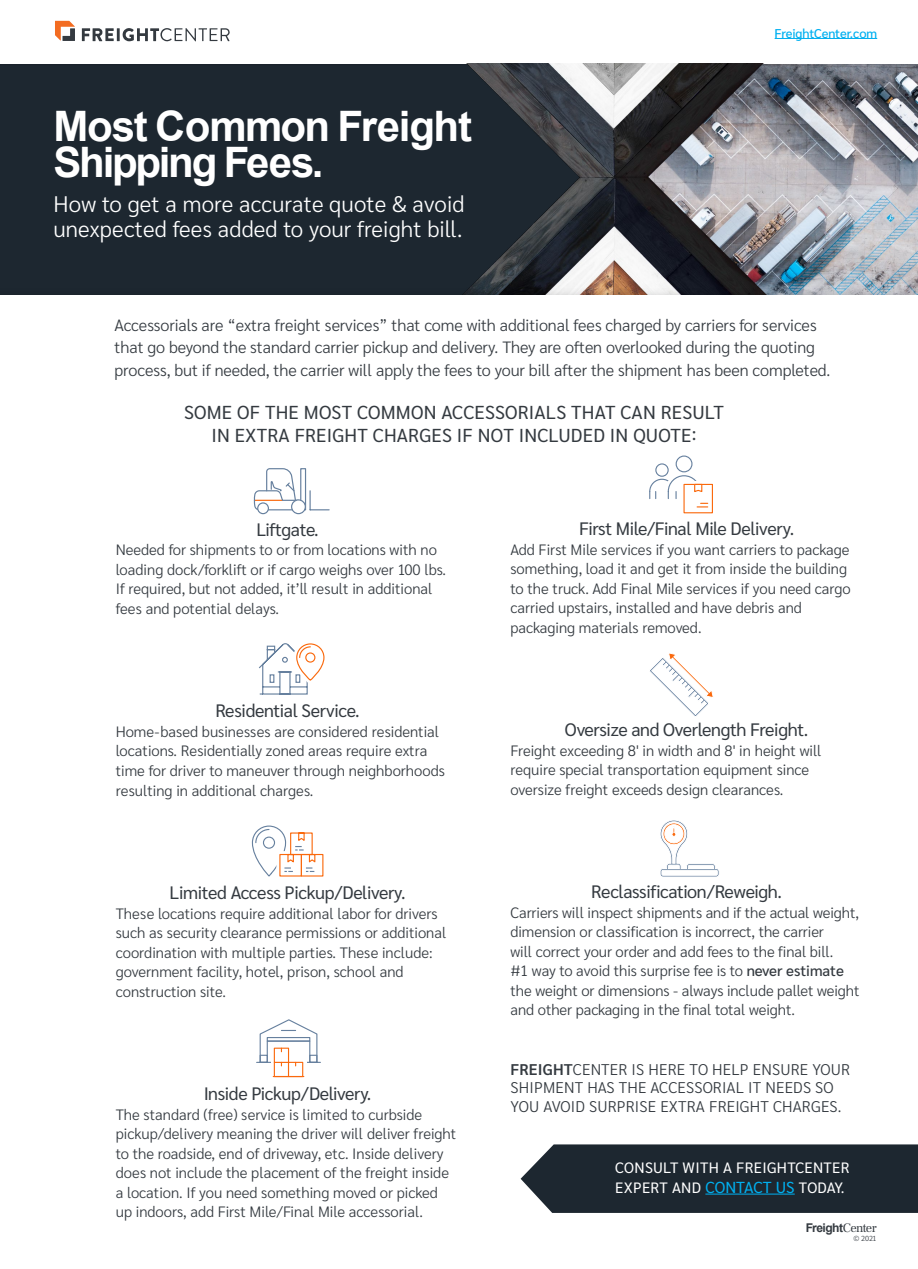
<style>
.page{position:relative;width:918px;height:1269px;background:#fff}
.page>*{position:absolute;margin:0;border:0;box-sizing:border-box;transform-origin:0 0}
.t1{font:700 42px/36px "Arial";letter-spacing:-.04em;color:#fff}
.t2{font:300 22.5px/25.2px "Sarabun";letter-spacing:.005em;color:#fff}
.t3{font:18.75px/22.5px "Sarabun";letter-spacing:.01em;color:#343a40;text-align:center}
.t4{font:18px "Sarabun";letter-spacing:-.02em;color:#343a40}
.t5{font:300 16.35px/22.5px "Sarabun";letter-spacing:-.005em;color:#343a40}
.t6{font:300 15.45px/18.6px "Sarabun";letter-spacing:.01em;color:#343a40}
.t7{font:300 15px/19.5px "Sarabun";color:#343a40}
.t8{font:15px/19.5px "Sarabun";letter-spacing:.02em;color:#fff}
.t9{font:500 12.75px "Sarabun";letter-spacing:-.01em;color:#00b0f0}
.t10{font:700 12.15px "Arial";letter-spacing:-.045em;color:#343a40}
.t11{font:300 7.35px "Sarabun";color:#343a40}
.s1{font-weight:500}
.s2{font-weight:600}
.s3{font-size:15.9px;color:#00b0f0}
.s4{font-family:"Frank Ruhl Libre";font-weight:400;font-size:12.6px}
</style>
<div class="page">
<div style="left:0;top:63px;width:918px;height:233px;background:#1d2730"></div>
<img style="left:772px;top:66px;width:146px;height:221px">
<div style="left:0;top:0;width:918px;height:64px;background:#fff"></div>
<svg style="left:55px;top:21px;width:175px;height:20px"></svg>
<hr style="left:775px;top:38px;width:102px;height:1px;background:#00b0f0">
<img style="left:467px;top:64px;width:305px;height:223px">
<div style="left:0;top:287px;width:918px;height:81px;background:#000;opacity:.14"></div>
<div style="left:0;top:295px;width:918px;height:63px;background:#fff"></div>
<div style="left:0;top:337px;width:918px;height:46px;background:#fff"></div>
<svg style="left:251px;top:825px;width:73px;height:52px"></svg>
<svg style="left:683px;top:483px;width:30px;height:31px"></svg>
<div style="left:684px;top:484px;width:29px;height:29px;background:#fff;border:1px solid #fa690d"></div>
<svg style="left:649px;top:455px;width:59px;height:52px"></svg>
<svg style="left:297px;top:644px;width:27px;height:36px"></svg>
<div style="left:296px;top:643px;width:29px;height:38px;border:1px solid #fa690d;border-radius:14px"></div>
<svg style="left:259px;top:643px;width:57px;height:52px"></svg>
<div style="left:274px;top:1062px;width:15px;height:15px;background:#fff;border:1px solid #fa690d"></div>
<div style="left:288px;top:1062px;width:15px;height:15px;background:#fff;border:1px solid #fa690d"></div>
<hr style="left:273px;top:1076px;width:31px;height:1px;background:#fa690d">
<svg style="left:256px;top:1019px;width:65px;height:47px"></svg>
<svg style="left:521px;top:1144px;width:397px;height:69px;background:#27313a"></svg>
<hr style="left:705px;top:1194px;width:90px;height:1px;background:#00b0f0">
<svg style="left:254px;top:468px;width:76px;height:47px"></svg>
<div style="left:258px;top:503px;width:10px;height:11px;background:#fff;border-radius:50%"></div>
<div style="left:257px;top:502px;width:12px;height:12px;border:1px solid #66809e;border-radius:50%"></div>
<svg style="left:650px;top:653px;width:63px;height:63px"></svg>
<svg style="left:660px;top:820px;width:59px;height:57px"></svg>
<h1 class="t1" style="left:54px;top:110px;width:420px">Most Common Freight<br>Shipping Fees.</h1>
<h2 class="t2" style="left:54px;top:191px;width:412px">How to get a more accurate quote &amp; avoid unexpected fees added to your freight bill.</h2>
<p class="t9" style="left:775px;top:26px;width:104px">FreightCenter.com</p>
<p class="t5" style="left:115px;top:314px;width:717px">Accessorials are “extra freight services” that come with additional fees charged by carriers for services that go beyond the standard carrier pickup and delivery. They are often overlooked during the quoting process, but if needed, the carrier will apply the fees to your bill after the shipment has been completed.</p>
<p class="t3" style="left:184px;top:401px;width:541px">SOME OF THE MOST COMMON ACCESSORIALS THAT CAN RESULT<br>IN EXTRA FREIGHT CHARGES IF NOT INCLUDED IN QUOTE:</p>
<p class="t4" style="left:256px;top:519px;width:64px">Liftgate.</p>
<p class="t7" style="left:116px;top:540px;width:332px">Needed for shipments to or from locations with no loading dock/forklift or if cargo weighs over 100 lbs.<br>If required, but not added, it’ll result in additional fees and potential delays.</p>
<p class="t4" style="left:216px;top:701px;width:146px">Residential Service.</p>
<p class="t7" style="left:116px;top:722px;width:331px">Home-based businesses are considered residential locations. Residentially zoned areas require extra time for driver to maneuver through neighborhoods resulting in additional charges.</p>
<p class="t4" style="left:170px;top:882px;width:238px">Limited Access Pickup/Delivery.</p>
<p class="t7" style="left:116px;top:904px;width:332px">These locations require additional labor for drivers such as security clearance permissions or additional coordination with multiple parties. These include: government facility, hotel, prison, school and construction site.</p>
<p class="t4" style="left:204px;top:1084px;width:169px">Inside Pickup/Delivery.</p>
<p class="t7" style="left:116px;top:1105px;width:342px">The standard (free) service is limited to curbside pickup/delivery meaning the driver will deliver freight to the roadside, end of driveway, etc. Inside delivery does not include the placement of the freight inside a location. If you need something moved or picked up indoors, add First Mile/Final Mile accessorial.</p>
<p class="t4" style="left:579px;top:519px;width:217px">First Mile/Final Mile Delivery.</p>
<p class="t7" style="left:511px;top:540px;width:342px">Add First Mile services if you want carriers to package something, load it and get it from inside the building to the truck. Add Final Mile services if you need cargo carried upstairs, installed and have debris and packaging materials removed.</p>
<p class="t4" style="left:565px;top:720px;width:245px">Oversize and Overlength Freight.</p>
<p class="t7" style="left:511px;top:741px;width:313px">Freight exceeding 8' in width and 8' in height will require special transportation equipment since oversize freight exceeds design clearances.</p>
<p class="t4" style="left:591px;top:882px;width:192px">Reclassification/Reweigh.</p>
<p class="t7" style="left:511px;top:903px;width:351px">Carriers will inspect shipments and if the actual weight, dimension or classification is incorrect, the carrier<br>will correct your order and add fees to the final bill.<br>#1 way to avoid this surprise fee is to <span class="s1">never estimate </span>the weight or dimensions - always include pallet weight and other packaging in the final total weight.</p>
<p class="t6" style="left:511px;top:1060px;width:341px"><span class="s2">FREIGHT</span>CENTER IS HERE TO HELP ENSURE YOUR<br>SHIPMENT HAS THE ACCESSORIAL IT NEEDS SO<br>YOU AVOID SURPRISE EXTRA FREIGHT CHARGES.</p>
<p class="t8" style="left:615px;top:1158px;width:236px">CONSULT WITH A FREIGHTCENTER<br>EXPERT AND <span class="s3">CONTACT US</span> TODAY.</p>
<p class="t10" style="left:806px;top:1220px;width:72px">Freight<span class="s4">Center</span></p>
<p class="t11" style="left:853px;top:1235px;width:25px">© 2021</p>
</div>
